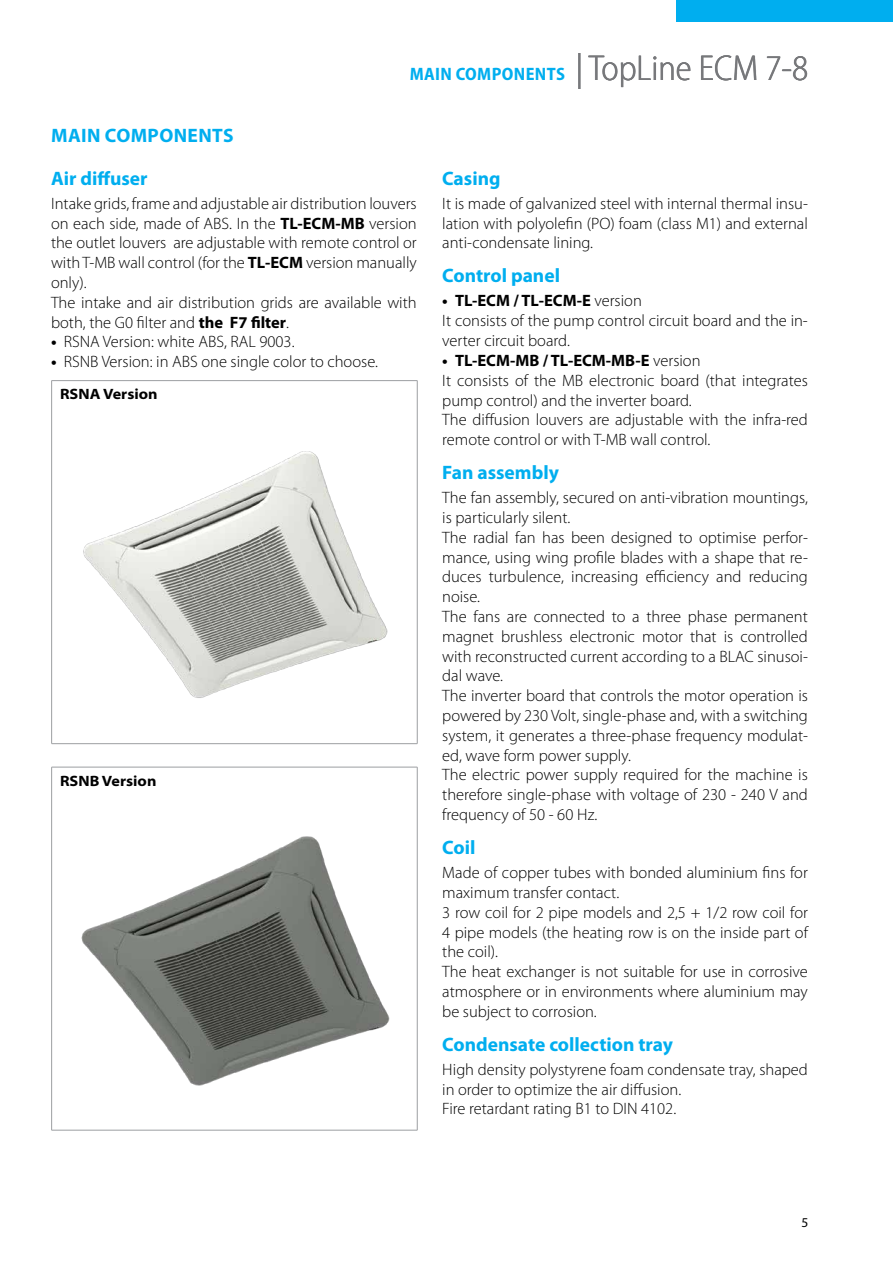
<style>
.page{position:relative;width:893px;height:1263px;background:#fff}
.page>*{position:absolute;margin:0;border:0;box-sizing:border-box;transform-origin:0 0}
.t1{font:300 semi-condensed 36px "Myriad Pro";color:#77787b}
.t2{font:700 19.5px/42.6px "Myriad Pro";color:#00aeef}
.t3{font:700 semi-condensed 18px "Myriad Pro";letter-spacing:.02em;color:#00aeef}
.t4{font:300 16.5px/19.8px "Myriad Pro";color:#000}
.t5{font:700 semi-expanded 15px "Myriad Pro";color:#000}
.t6{font:13.5px "Myriad Pro";color:#000}
.s1{font-weight:300;font-size:36px;color:#77787b}
.s2{font-weight:700}
</style>
<div class="page">
<div style="left:676px;top:0;width:217px;height:21px;background:#00aeef"></div>
<img style="left:83px;top:451px;width:305px;height:247px">
<hr style="left:52px;top:380px;width:365px;height:1px;background:#a7a9ac">
<hr style="left:52px;top:743px;width:365px;height:1px;background:#a7a9ac">
<hr style="left:51px;top:381px;width:1px;height:363px;background:#a7a9ac">
<hr style="left:417px;top:381px;width:1px;height:363px;background:#a7a9ac">
<img style="left:81px;top:836px;width:309px;height:250px">
<hr style="left:52px;top:766px;width:365px;height:2px;background:#a7a9ac">
<hr style="left:52px;top:1129px;width:365px;height:2px;background:#a7a9ac">
<hr style="left:51px;top:767px;width:1px;height:363px;background:#a7a9ac">
<hr style="left:417px;top:767px;width:1px;height:363px;background:#a7a9ac">
<p class="t3" style="left:410px;top:62px;width:175px">MAIN COMPONENTS <span class="s1">|</span></p>
<h1 class="t1" style="left:589px;top:46px;width:221px">TopLine ECM 7-8</h1>
<p class="t2" style="left:51px;top:114px;width:184px">MAIN COMPONENTS<br>Air diffuser</p>
<p class="t4" style="left:51px;top:193px;width:367px">Intake grids, frame and adjustable air distribution louvers on each side, made of ABS. In the <span class="s2">TL-ECM-MB</span> version the outlet louvers are adjustable with remote control or with T-MB wall control (for the <span class="s2">TL-ECM</span> version manually only).<br>The intake and air distribution grids are available with both, the G0 filter and <span class="s2">the F7 filter</span>.</p>
<p class="t4" style="left:51px;top:332px;width:245px"><span class="s2">•</span> RSNA Version: white ABS, RAL 9003.</p>
<p class="t4" style="left:51px;top:352px;width:329px"><span class="s2">•</span> RSNB Version: in ABS one single color to choose.</p>
<p class="t5" style="left:60px;top:384px;width:99px">RSNA Version</p>
<p class="t5" style="left:60px;top:771px;width:98px">RSNB Version</p>
<p class="t2" style="left:442px;top:156px;width:60px">Casing</p>
<p class="t4" style="left:442px;top:193px;width:367px;text-align:justify">It is made of galvanized steel with internal thermal insu&shy;lation with polyolefin (PO) foam (class M1) and external anti-condensate lining.</p>
<p class="t2" style="left:442px;top:254px;width:119px">Control panel</p>
<p class="t4" style="left:442px;top:291px;width:367px"><span class="s2">• TL-ECM / TL-ECM-E</span> version<br>It consists of the pump control circuit board and the in&shy;verter circuit board.</p>
<p class="t4" style="left:442px;top:350px;width:367px"><span class="s2">• TL-ECM-MB / TL-ECM-MB-E</span> version<br>It consists of the MB electronic board (that integrates pump control) and the inverter board.<br>The diffusion louvers are adjustable with the infra-red remote control or with T-MB wall control.</p>
<p class="t2" style="left:442px;top:451px;width:118px">Fan assembly</p>
<p class="t4" style="left:442px;top:488px;width:367px">The fan assembly, secured on anti-vibration mountings, is particularly silent.<br>The radial fan has been designed to optimise perfor&shy;mance, using wing profile blades with a shape that re&shy;duces turbulence, increasing efficiency and reducing noise.<br>The fans are connected to a three phase permanent magnet brushless electronic motor that is controlled with reconstructed current according to a BLAC sinusoi&shy;dal wave.<br>The inverter board that controls the motor operation is powered by 230 Volt, single-phase and, with a switching system, it generates a three-phase frequency modulat&shy;ed, wave form power supply.<br>The electric power supply required for the machine is therefore single-phase with voltage of 230 - 240 V and frequency of 50 - 60 Hz.</p>
<p class="t2" style="left:442px;top:825px;width:35px">Coil</p>
<p class="t4" style="left:442px;top:862px;width:367px">Made of copper tubes with bonded aluminium fins for maximum transfer contact.<br>3 row coil for 2 pipe models and 2,5 + 1/2 row coil for 4 pipe models (the heating row is on the inside part of the coil).<br>The heat exchanger is not suitable for use in corrosive atmosphere or in environments where aluminium may be subject to corrosion.</p>
<p class="t2" style="left:442px;top:1022px;width:232px">Condensate collection tray</p>
<p class="t4" style="left:442px;top:1059px;width:367px">High density polystyrene foam condensate tray, shaped in order to optimize the air diffusion.<br>Fire retardant rating B1 to DIN 4102.</p>
<p class="t6" style="left:801px;top:1214px;width:8px">5</p>
</div>
